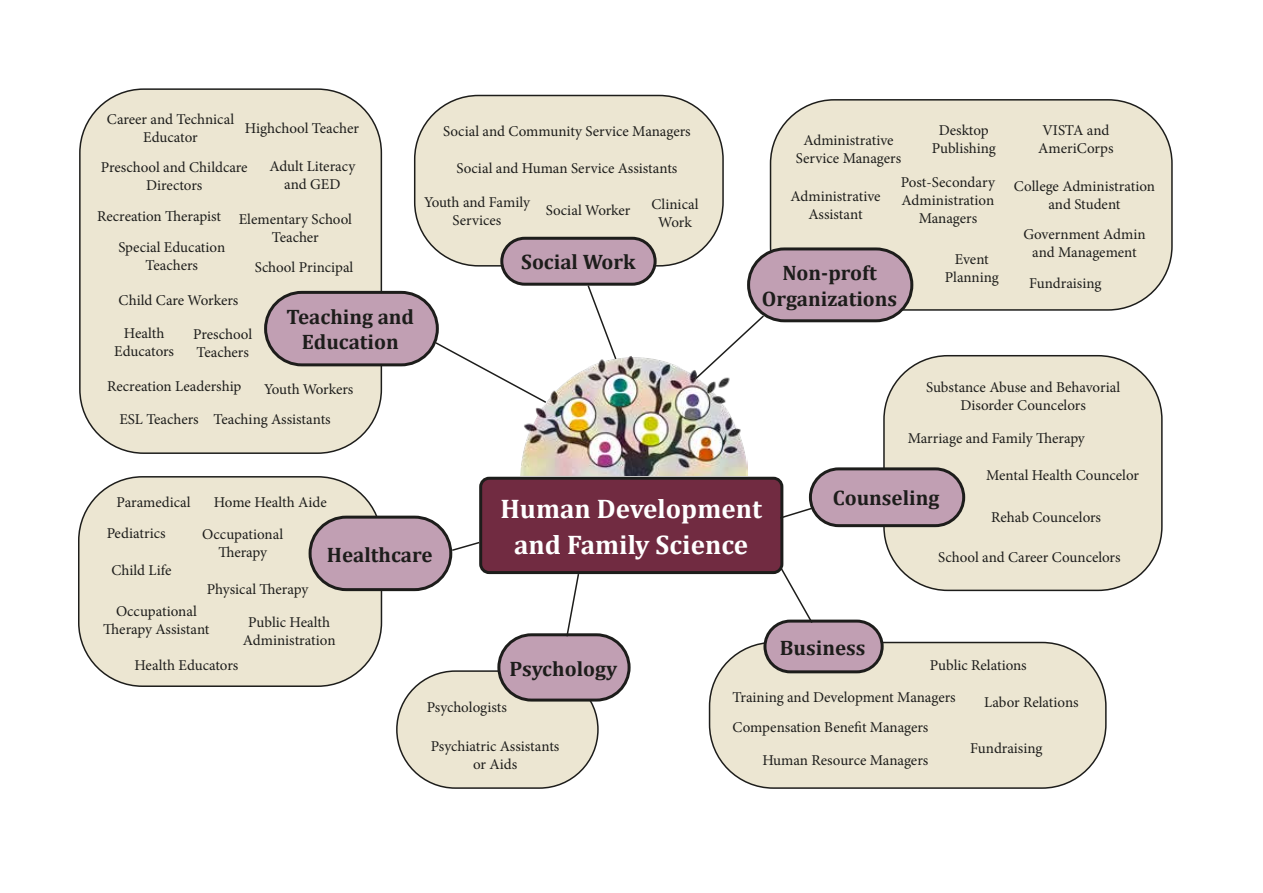
<style>
.page{position:relative;width:1263px;height:893px;background:#fff}
.page>*{position:absolute;margin:0;border:0;box-sizing:border-box;transform-origin:0 0}
.Heading1{font:700 27px/36px "Cambria";color:#fff;text-align:center}
.Heading2{font:700 21px/25.2px "Cambria";color:#1d1d1b;text-align:center}
.Paragraph_Style_2{font:15px/18px "Minion Pro";color:#1d1d1b;text-align:center}
</style>
<div class="page">
<div style="left:80px;top:89px;width:301px;height:364px;background:#ece6d2;border-radius:64px"></div>
<div style="left:79px;top:88px;width:303px;height:366px;border:2px solid #1d1d1b;border-radius:64px"></div>
<div style="left:79px;top:477px;width:302px;height:209px;background:#ece6d2;border-radius:64px"></div>
<div style="left:78px;top:476px;width:304px;height:211px;border:2px solid #1d1d1b;border-radius:64px"></div>
<div style="left:884px;top:356px;width:278px;height:234px;background:#ece6d2;border-radius:64px"></div>
<div style="left:883px;top:355px;width:279px;height:236px;border:2px solid #1d1d1b;border-radius:64px"></div>
<div style="left:770px;top:100px;width:402px;height:210px;background:#ece6d2;border-radius:64px"></div>
<div style="left:770px;top:99px;width:403px;height:212px;border:2px solid #1d1d1b;border-radius:64px"></div>
<div style="left:709px;top:642px;width:397px;height:146px;background:#ece6d2;border-radius:64px"></div>
<div style="left:709px;top:642px;width:397px;height:147px;border:2px solid #1d1d1b;border-radius:64px"></div>
<div style="left:415px;top:95px;width:308px;height:171px;background:#ece6d2;border-radius:64px"></div>
<div style="left:414px;top:95px;width:310px;height:172px;border:2px solid #1d1d1b;border-radius:64px"></div>
<div style="left:397px;top:671px;width:201px;height:117px;background:#ece6d2;border-radius:58px"></div>
<div style="left:396px;top:670px;width:203px;height:119px;border:2px solid #1d1d1b;border-radius:58px"></div>
<img style="left:521px;top:356px;width:226px;height:120px">
<div style="left:481px;top:478px;width:301px;height:95px;background:#712b41;border-radius:9px"></div>
<div style="left:479px;top:477px;width:304px;height:97px;border:3px solid #1d1d1b;border-radius:9px"></div>
<div style="left:499px;top:635px;width:130px;height:65px;background:#c19fb3;border-radius:33px"></div>
<div style="left:497px;top:633px;width:134px;height:69px;border:3px solid #1d1d1b;border-radius:33px"></div>
<div style="left:502px;top:238px;width:153px;height:46px;background:#c19fb3;border-radius:23px"></div>
<div style="left:500px;top:237px;width:157px;height:49px;border:3px solid #1d1d1b;border-radius:23px"></div>
<div style="left:765px;top:621px;width:117px;height:51px;background:#c19fb3;border-radius:25px"></div>
<div style="left:763px;top:620px;width:121px;height:53px;border:3px solid #1d1d1b;border-radius:25px"></div>
<div style="left:748px;top:249px;width:164px;height:72px;background:#c19fb3;border-radius:36px"></div>
<div style="left:747px;top:247px;width:166px;height:75px;border:3px solid #1d1d1b;border-radius:36px"></div>
<div style="left:810px;top:469px;width:154px;height:57px;background:#c19fb3;border-radius:28px"></div>
<div style="left:809px;top:467px;width:156px;height:60px;border:3px solid #1d1d1b;border-radius:28px"></div>
<div style="left:310px;top:517px;width:141px;height:73px;background:#c19fb3;border-radius:36px"></div>
<div style="left:309px;top:516px;width:143px;height:75px;border:3px solid #1d1d1b;border-radius:36px"></div>
<div style="left:266px;top:292px;width:171px;height:73px;background:#c19fb3;border-radius:36px"></div>
<div style="left:264px;top:291px;width:175px;height:75px;border:3px solid #1d1d1b;border-radius:36px"></div>
<svg style="left:434px;top:341px;width:114px;height:63px"></svg>
<svg style="left:450px;top:541px;width:31px;height:11px"></svg>
<svg style="left:565px;top:572px;width:15px;height:65px"></svg>
<svg style="left:779px;top:506px;width:35px;height:14px"></svg>
<svg style="left:779px;top:567px;width:35px;height:58px"></svg>
<svg style="left:586px;top:284px;width:32px;height:77px"></svg>
<svg style="left:694px;top:314px;width:72px;height:67px"></svg>
<p class="Paragraph_Style_2" style="left:107px;top:110px;width:129px">Career and Technical</p>
<p class="Paragraph_Style_2" style="left:143px;top:128px;width:56px">Educator</p>
<p class="Paragraph_Style_2" style="left:101px;top:158px;width:148px">Preschool and Childcare<br>Directors</p>
<p class="Paragraph_Style_2" style="left:245px;top:119px;width:116px">Highchool Teacher</p>
<p class="Paragraph_Style_2" style="left:269px;top:158px;width:87px">Adult Literacy and GED</p>
<p class="Paragraph_Style_2" style="left:97px;top:207px;width:125px">Recreation Therapist</p>
<p class="Paragraph_Style_2" style="left:118px;top:239px;width:108px">Special Education<br>Teachers</p>
<p class="Paragraph_Style_2" style="left:239px;top:210px;width:115px">Elementary School<br>Teacher</p>
<p class="Paragraph_Style_2" style="left:255px;top:258px;width:100px">School Principal</p>
<p class="Paragraph_Style_2" style="left:119px;top:291px;width:121px">Child Care Workers</p>
<p class="Paragraph_Style_2" style="left:114px;top:325px;width:61px">Health<br>Educators</p>
<p class="Paragraph_Style_2" style="left:107px;top:377px;width:136px">Recreation Leadership</p>
<p class="Paragraph_Style_2" style="left:193px;top:326px;width:61px;text-align:left">Preschool<br>Teachers</p>
<h2 class="Heading2" style="left:286px;top:304px;width:129px">Teaching and<br>Education</h2>
<p class="Paragraph_Style_2" style="left:264px;top:380px;width:91px">Youth Workers</p>
<p class="Paragraph_Style_2" style="left:119px;top:410px;width:81px">ESL Teachers</p>
<p class="Paragraph_Style_2" style="left:214px;top:410px;width:119px">Teaching Assistants</p>
<p class="Paragraph_Style_2" style="left:443px;top:122px;width:249px">Social and Community Service Managers</p>
<p class="Paragraph_Style_2" style="left:456px;top:159px;width:222px">Social and Human Service Assistants</p>
<p class="Paragraph_Style_2" style="left:424px;top:193px;width:107px">Youth and Family<br>Services</p>
<p class="Paragraph_Style_2" style="left:546px;top:201px;width:86px">Social Worker</p>
<h2 class="Heading2" style="left:521px;top:249px;width:116px">Social Work</h2>
<p class="Paragraph_Style_2" style="left:651px;top:195px;width:48px">Clinical<br>Work</p>
<p class="Paragraph_Style_2" style="left:796px;top:131px;width:107px">Administrative<br>Service Managers</p>
<p class="Paragraph_Style_2" style="left:932px;top:121px;width:66px">Desktop<br>Publishing</p>
<p class="Paragraph_Style_2" style="left:1038px;top:121px;width:77px;text-align:left">VISTA and<br>AmeriCorps</p>
<p class="Paragraph_Style_2" style="left:790px;top:188px;width:92px">Administrative<br>Assistant</p>
<p class="Paragraph_Style_2" style="left:901px;top:174px;width:95px">Post-Secondary<br>Administration<br>Managers</p>
<h2 class="Heading2" style="left:762px;top:260px;width:137px">Non-proft<br>Organizations</h2>
<p class="Paragraph_Style_2" style="left:945px;top:251px;width:56px">Event<br>Planning</p>
<p class="Paragraph_Style_2" style="left:1014px;top:177px;width:143px">College Administration and Student</p>
<p class="Paragraph_Style_2" style="left:1023px;top:225px;width:124px">Government Admin and Management</p>
<p class="Paragraph_Style_2" style="left:1029px;top:274px;width:74px">Fundraising</p>
<p class="Paragraph_Style_2" style="left:926px;top:378px;width:196px">Substance Abuse and Behavorial<br>Disorder Councelors</p>
<p class="Paragraph_Style_2" style="left:908px;top:430px;width:179px">Marriage and Family Therapy</p>
<p class="Paragraph_Style_2" style="left:117px;top:493px;width:76px">Paramedical</p>
<p class="Paragraph_Style_2" style="left:107px;top:524px;width:60px">Pediatrics</p>
<p class="Paragraph_Style_2" style="left:111px;top:561px;width:62px">Child Life</p>
<p class="Paragraph_Style_2" style="left:214px;top:493px;width:115px">Home Health Aide</p>
<p class="Paragraph_Style_2" style="left:202px;top:525px;width:82px">Occupational<br>Therapy</p>
<p class="Paragraph_Style_2" style="left:207px;top:580px;width:103px">Physical Therapy</p>
<h2 class="Heading2" style="left:327px;top:541px;width:107px">Healthcare</h2>
<p class="Paragraph_Style_2" style="left:116px;top:602px;width:82px">Occupational</p>
<p class="Paragraph_Style_2" style="left:103px;top:620px;width:108px">Therapy Assistant</p>
<p class="Paragraph_Style_2" style="left:243px;top:613px;width:94px">Public Health<br>Administration</p>
<p class="Paragraph_Style_2" style="left:134px;top:656px;width:105px">Health Educators</p>
<h1 class="Heading1" style="left:500px;top:490px;width:263px">Human Development and Family Science</h1>
<h2 class="Heading2" style="left:833px;top:485px;width:108px">Counseling</h2>
<p class="Paragraph_Style_2" style="left:986px;top:466px;width:154px">Mental Health Councelor</p>
<p class="Paragraph_Style_2" style="left:991px;top:509px;width:111px">Rehab Councelors</p>
<p class="Paragraph_Style_2" style="left:938px;top:548px;width:184px">School and Career Councelors</p>
<h2 class="Heading2" style="left:510px;top:655px;width:109px">Psychology</h2>
<h2 class="Heading2" style="left:780px;top:634px;width:87px">Business</h2>
<p class="Paragraph_Style_2" style="left:930px;top:657px;width:98px">Public Relations</p>
<p class="Paragraph_Style_2" style="left:427px;top:698px;width:82px">Psychologists</p>
<p class="Paragraph_Style_2" style="left:431px;top:737px;width:130px">Psychiatric Assistants or Aids</p>
<p class="Paragraph_Style_2" style="left:732px;top:688px;width:225px">Training and Development Managers</p>
<p class="Paragraph_Style_2" style="left:733px;top:718px;width:197px">Compensation Benefit Managers</p>
<p class="Paragraph_Style_2" style="left:762px;top:751px;width:167px">Human Resource Managers</p>
<p class="Paragraph_Style_2" style="left:984px;top:693px;width:96px">Labor Relations</p>
<p class="Paragraph_Style_2" style="left:970px;top:739px;width:74px">Fundraising</p>
</div>
